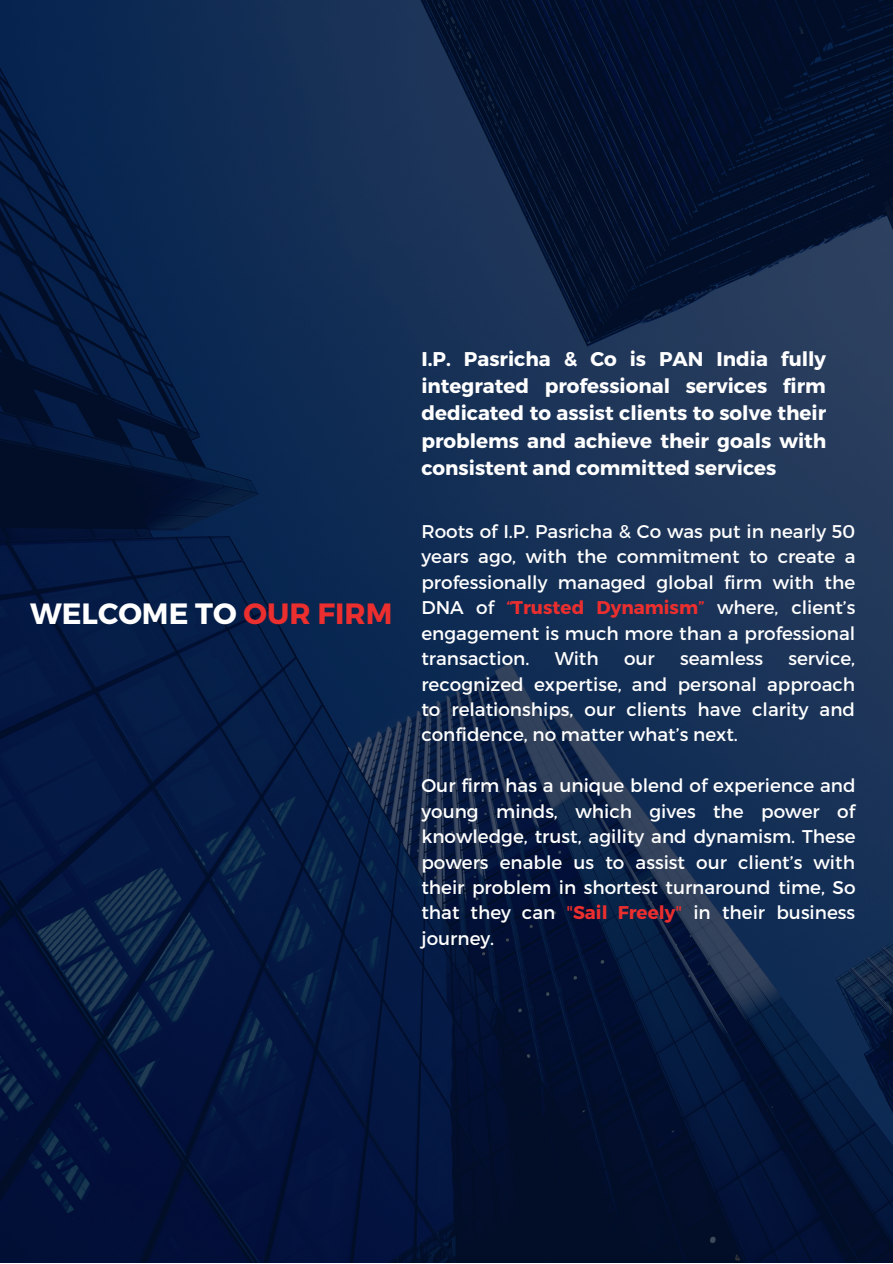
<style>
.page{position:relative;width:893px;height:1264px;background:#fff}
.page>*{position:absolute;margin:0;border:0;box-sizing:border-box;transform-origin:0 0}
.t1{font:700 29.25px "Montserrat";color:#fff}
.t2{font:700 19.95px/27.3px "Montserrat";color:#fff;text-align:justify}
.t3{font:18.45px/25.3px "Montserrat";color:#fff;text-align:justify}
.s1{color:#eb2e2e}
.s2{font-weight:700;color:#eb2e2e}
</style>
<div class="page">
<img style="left:0;top:0;width:892px;height:1262px">
<h1 class="t1" style="left:30px;top:595px;width:364px">WELCOME TO <span class="s1">OUR FIRM</span></h1>
<p class="t2" style="left:421px;top:344px;width:406px">I.P. Pasricha &amp; Co is PAN India fully integrated professional services firm dedicated to assist clients to solve their problems and achieve their goals with consistent and committed services</p>
<p class="t3" style="left:421px;top:517px;width:435px">Roots of I.P. Pasricha &amp; Co was put in nearly 50 years ago, with the commitment to create a professionally managed global firm with the DNA of <span class="s1">“</span><span class="s2">Trusted Dynamism</span><span class="s1">”</span> where, client’s engagement is much more than a professional transaction.</p>
<p class="t3" style="left:421px;top:645px;width:435px;text-indent:367px">service, recognized expertise, and personal approach to relationships, our clients have clarity and confidence, no matter what’s next.</p>
<p class="t3" style="left:421px;top:772px;width:435px">Our firm has a unique blend of experience and young minds, which gives the power of knowledge, trust, agility and dynamism. These powers enable us to assist our client’s with their problem in shortest turnaround time, So that they can <span class="s1">"</span><span class="s2">Sail Freely</span><span class="s1">"</span> in their business journey.</p>
<p class="t3" style="left:554px;top:645px;width:46px">With</p>
<p class="t3" style="left:624px;top:645px;width:32px">our</p>
<p class="t3" style="left:680px;top:645px;width:84px">seamless</p>
</div>
